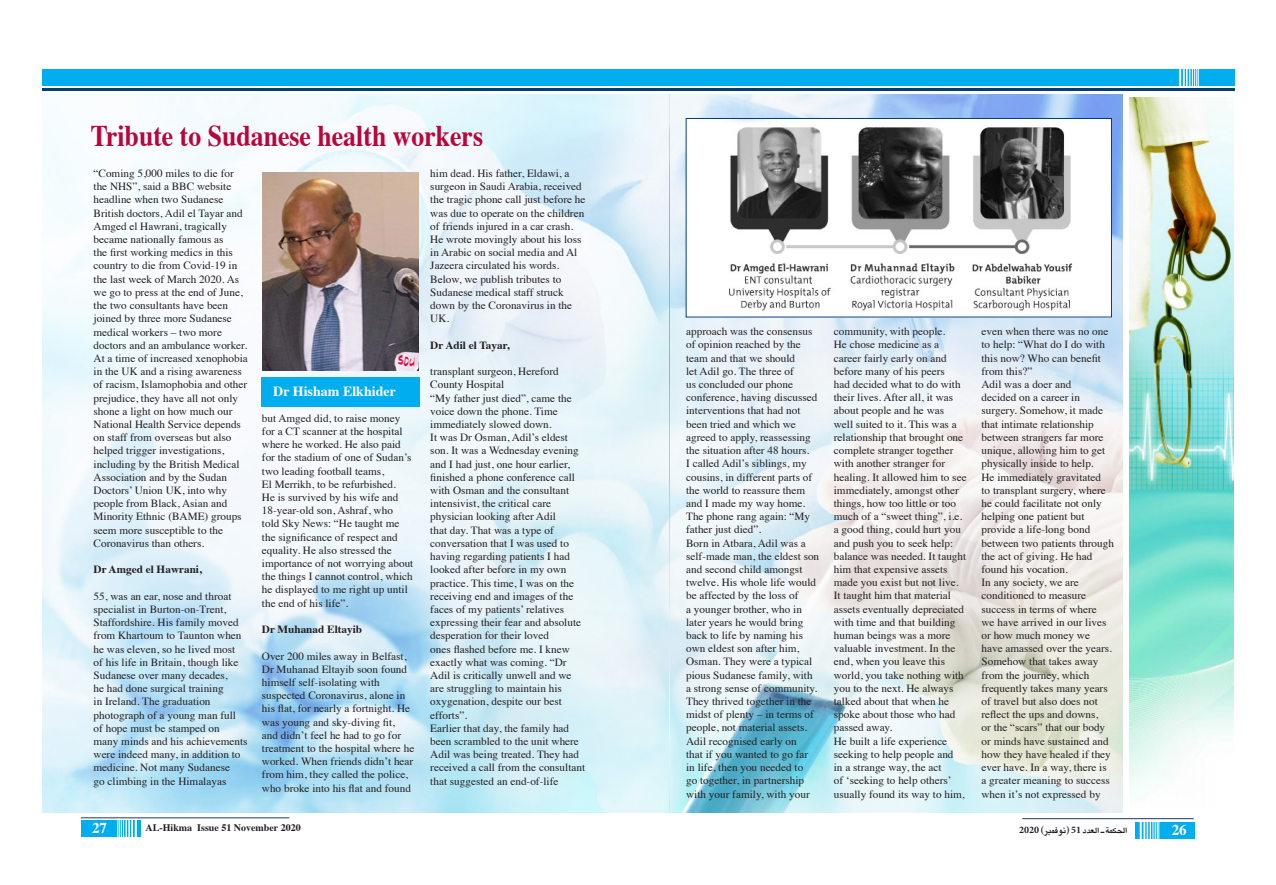
<style>
.page{position:relative;width:1276px;height:885px;background:#fff}
.page>*{position:absolute;margin:0;border:0;box-sizing:border-box;transform-origin:0 0}
.t1{font:700 30px "Times";color:#ba053a;scale:.86 1}
.t2{font:700 15px "Times";color:#fff}
.t3{font:700 14px "Times";color:#fff}
.t4{font:11px/13.2px "Times";color:#231f20}
.t5{font:700 11px "Times";color:#231f20}
.t6{font:700 10px "Times";color:#231f20}
.t7{font:700 10px "Tiqani";color:#231f20}
.s1{font-family:"Minion Pro"}
</style>
<div class="page">
<hr style="left:1022px;top:818px;width:171px;height:1px;background:#1d3969">
<hr style="left:81px;top:817px;width:208px;height:1px;background:#1d3969">
<img style="left:1130px;top:96px;width:103px;height:698px">
<div style="left:1135px;top:821px;width:60px;height:17px;background:#00aeef"></div>
<svg style="left:1139px;top:819px;width:20px;height:20px"></svg>
<div style="left:81px;top:820px;width:60px;height:17px;background:#00aeef"></div>
<svg style="left:117px;top:818px;width:20px;height:19px"></svg>
<hr style="left:43px;top:88px;width:1192px;height:3px;background:#003e79">
<div style="left:43px;top:69px;width:1191px;height:16px;background:#00aeef"></div>
<svg style="left:1179px;top:69px;width:20px;height:17px"></svg>
<img style="left:43px;top:94px;width:1080px;height:718px">
<img style="left:669px;top:94px;width:1px;height:718px">
<div style="left:261px;top:376px;width:159px;height:30px;background:#00aeef"></div>
<img style="left:262px;top:172px;width:156px;height:199px">
<img style="left:687px;top:120px;width:423px;height:195px">
<div style="left:685px;top:118px;width:427px;height:199px;border:1px solid #003e79"></div>
<h1 class="t1" style="left:91px;top:107px;width:458px">Tribute to Sudanese health workers</h1>
<p class="t4" style="left:94px;top:166px;width:156px">“Coming 5,000 miles to die for the NHS ,” said a BBC website headline when two Sudanese<br>British doctors, Adil el Tayar and<br>Amged el Hawrani, tragically became nationally famous as<br>the first working medics in this country to die from Covid-19 in the last week of March 2020. As we go to press at the end of June, the two consultants have been joined by three more Sudanese medical workers – two more doctors and an ambulance worker.<br>At a time of increased xenophobia in the UK and a rising awareness of racism, Islamophobia and other prejudice, they have all not only shone a light on how much our<br>National Health Service depends on staff from overseas but also helped trigger investigations, including by the British Medical<br>Association and by the Sudan<br>Doctors’ Union UK, into why people from Black, Asian and<br>Minority Ethnic (BAME) groups seem more susceptible to the<br>Coronavirus than others.</p>
<p class="t5" style="left:94px;top:559px;width:110px">Dr Amged el Hawrani,</p>
<p class="t4" style="left:94px;top:588px;width:155px">55, was an ear, nose and throat specialist in Burton-on-Trent,<br>Staffordshire. His family moved from Khartoum to Taunton when he was eleven, so he lived most<br>of his life in Britain, though like<br>Sudanese over many decades,<br>he had done surgical training<br>in Ireland. The graduation photograph of a young man full of hope must be stamped on<br>many minds and his achievements were indeed many in, addition to medicine. Not many Sudanese<br>go climbing in the Himalayas</p>
<p class="t3" style="left:273px;top:377px;width:124px">Dr Hisham Elkhider</p>
<p class="t4" style="left:262px;top:410px;width:153px">but Amged did to, raise money for a CT scanner at the hospital where he worked. He also paid for the stadium of one of Sudan s’ two leading football teams,<br>El Merrikh to, be refurbished.<br>He is survived by his wife and<br>18-year-old son, Ashraf, who<br>told Sky News “: He taught me the significance of respect and equality. He also stressed the importance of not worrying about the things I cannot control, which he displayed to me right up until the end of his life .“</p>
<p class="t5" style="left:262px;top:618px;width:102px">Dr Muhanad Eltayib</p>
<p class="t4" style="left:262px;top:648px;width:154px">Over 200 miles away in Belfast,<br>Dr Muhanad Eltayib soon found himself self-isolating with suspected Coronavirus, alone in his flat, for nearly a fortnight. He was young and sky-diving fit,<br>and didn t’ feel he had to go for treatment to the hospital where he worked. When friends didn t’ hear from him, they called the police, who broke into his flat and found</p>
<h2 class="t2" style="left:92px;top:813px;width:16px">27</h2>
<p class="t6" style="left:146px;top:818px;width:48px">AL-Hikma</p>
<p class="t6" style="left:197px;top:818px;width:105px">Issue 51 November 2020</p>
<p class="t4" style="left:430px;top:166px;width:157px">him dead. His father, Eldawi a, surgeon in Saudi Arabia, received the tragic phone call just before he was due to operate on the children of friends injured in a car crash.<br>He wrote movingly about his loss in Arabic on social media and Al<br>Jazeera circulated his words.<br>Below, we publish tributes to<br>Sudanese medical staff struck down by the Coronavirus in the<br>UK.</p>
<p class="t5" style="left:430px;top:334px;width:81px">Dr Adil el Tayar,</p>
<p class="t4" style="left:430px;top:364px;width:156px">transplant surgeon, Hereford<br>County Hospital<br>“My father just died ,” came the voice down the phone. Time immediately slowed down.<br>It was Dr Osman, Adil s’ eldest son It. was a Wednesday evening and I had just, one hour earlier, finished a phone conference call with Osman and the consultant intensivist, the critical care physician looking after Adil<br>that day. That was a type of conversation that I was used to having regarding patients I had looked after before in my own practice. This time I, was on the receiving end and images of the faces of my patients’ relatives expressing their fear and absolute desperation for their loved<br>ones flashed before me I. knew exactly what was coming “. Dr<br>Adil is critically unwell and we are struggling to maintain his oxygenation, despite our best efforts .“<br>Earlier that day, the family had been scrambled to the unit where<br>Adil was being treated. They had received a call from the consultant that suggested an end-of-life</p>
<p class="t4" style="left:686px;top:324px;width:135px">approach was the consensus of opinion reached by the team and that we should<br>let Adil go. The three of<br>us concluded our phone conference, having discussed interventions that had not been tried and which we agreed to apply, reassessing the situation after 48 hours.<br>I called Adil s’ siblings, my cousins in, different parts of the world to reassure them and I made my way home.<br>The phone rang again “: My father just died .“<br>Born in Atbara, Adil was a self-made man, the eldest son and second child amongst twelve. His whole life would be affected by the loss of<br>a younger brother, who in later years he would bring back to life by naming his own eldest son after him,<br>Osman. They were a typical pious Sudanese family, with a strong sense of community.<br>They thrived together in the midst of plenty – in terms of people, not material assets.<br>Adil recognised early on<br>that if you wanted to go far in life, then you needed to<br>go together in, partnership with your family, with your</p>
<p class="t4" style="left:834px;top:324px;width:134px">community, with people.<br>He chose medicine as a career fairly early on and before many of his peers<br>had decided what to do with their lives. After all it, was about people and he was<br>well suited to .i t This was a relationship that brought one complete stranger together with another stranger for healing It. allowed him to see immediately, amongst other things, how too little or too much of a “sweet thing .e. i,” a good thing, could hurt you and push you to seek help: balance was needed It. taught him that expensive assets made you exist but not live.<br>It taught him that material assets eventually depreciated with time and that building human beings was a more valuable investment In. the end, when you leave this world, you take nothing with you to the next. He always talked about that when he spoke about those who had passed away.<br>He built a life experience seeking to help people and<br>in a strange way, the act<br>of ‘seeking to help others‘ usually found its way to him,</p>
<p class="t4" style="left:981px;top:324px;width:134px">even when there was no one to help “: What do I do with this now? Who can benefit from this “?<br>Adil was a doer and<br>decided on a career in surgery. Somehow it, made that intimate relationship between strangers far more unique, allowing him to get physically inside to help.<br>He immediately gravitated<br>to transplant surgery, where he could facilitate not only helping one patient but provide a life-long bond between two patients through the act of giving. He had found his vocation.<br>In any society, we are conditioned to measure success in terms of where<br>we have arrived in our lives or how much money we<br>have amassed over the years.<br>Somehow that takes away from the journey, which frequently takes many years of travel but also does not reflect the ups and downs,<br>or the “scars” that our body or minds have sustained and how they have healed if they ever have In. a way, there is a greater meaning to success when s’i t not expressed by</p>
<p class="t7" style="left:1019px;top:823px;width:110px"><span class="s1">2 0 2 0</span> )نوفمبر( <span class="s1">5 1</span> حلكمةـا لعدد ا</p>
<h2 class="t2" style="left:1171px;top:815px;width:16px">26</h2>
</div>
